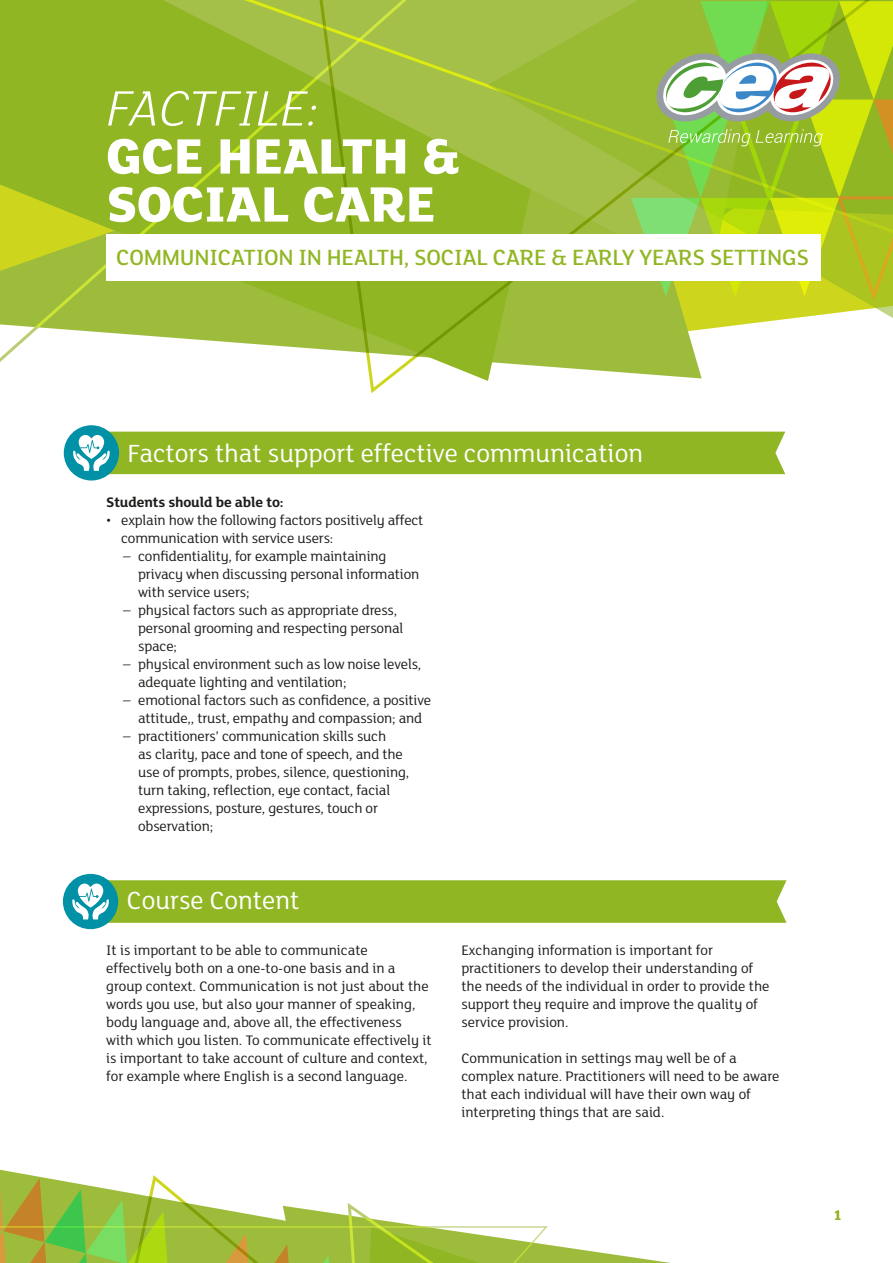
<style>
.page{position:relative;width:893px;height:1263px;background:#fff}
.page>*{position:absolute;margin:0;border:0;box-sizing:border-box;transform-origin:0 0}
.t1{font:800 54px/48px "FS Lola";color:#fff}
.t2{font:italic 300 54px "FS Lola";color:#fff}
.t3{font:27px "FS Lola";color:#fff}
.t4{font:500 24px "FS Lola";letter-spacing:-.01em;color:#91b623}
.t5{font:15px/18px "FS Lola";letter-spacing:-.01em;color:#1d1d1b}
.t6{font:700 15px "FS Lola";letter-spacing:-.01em;color:#1d1d1b}
.t7{font:700 15px "FS Lola";color:#91b623}
</style>
<div class="page">
<svg style="left:0;top:1169px;width:671px;height:94px"></svg>
<svg style="left:0;top:0;width:313px;height:362px;background:#a0bf3a"></svg>
<svg style="left:313px;top:0;width:580px;height:393px"></svg>
<svg style="left:631px;top:1px;width:262px;height:301px;background:#a8c83f"></svg>
<div style="left:106px;top:234px;width:715px;height:47px;background:#fff"></div>
<div style="left:64px;top:425px;width:55px;height:55px;background:#0091a7;border-radius:50%"></div>
<div style="left:73px;top:432px;width:712px;height:42px;background:#91b623"></div>
<div style="left:63px;top:874px;width:55px;height:55px;background:#0091a7;border-radius:50%"></div>
<svg style="left:72px;top:880px;width:714px;height:43px;background:#8fb730"></svg>
<h1 class="t2" style="left:106px;top:73px;width:214px">FACTFILE:</h1>
<h1 class="t1" style="left:106px;top:129px;width:356px">GCE HEALTH &amp;<br>SOCIAL CARE</h1>
<h3 class="t4" style="left:116px;top:242px;width:694px">COMMUNICATION IN HEALTH, SOCIAL CARE &amp; EARLY YEARS SETTINGS</h3>
<h2 class="t3" style="left:128px;top:435px;width:517px">Factors that support effective communication</h2>
<p class="t6" style="left:106px;top:491px;width:179px">Students should be able to:</p>
<p class="t5" style="left:121px;top:510px;width:304px;text-indent:-15px">• explain how the following factors positively affect communication with service users:</p>
<p class="t5" style="left:138px;top:546px;width:283px;text-indent:-15px">– confidentiality, for example maintaining privacy when discussing personal information with service users;</p>
<p class="t5" style="left:138px;top:600px;width:267px;text-indent:-15px">– physical factors such as appropriate dress, personal grooming and respecting personal space;</p>
<p class="t5" style="left:138px;top:654px;width:285px;text-indent:-15px">– physical environment such as low noise levels, adequate lighting and ventilation;</p>
<p class="t5" style="left:123px;top:690px;width:309px;text-align:center">– emotional factors such as confidence, a positive attitude,, trust, empathy and compassion; and</p>
<p class="t5" style="left:138px;top:726px;width:273px;text-indent:-15px">– practitioners’ communication skills such<br>as clarity, pace and tone of speech, and the use of prompts, probes, silence, questioning, turn taking, reflection, eye contact, facial expressions, posture, gestures, touch or observation;</p>
<h2 class="t3" style="left:127px;top:883px;width:174px">Course Content</h2>
<p class="t5" style="left:106px;top:941px;width:327px">It is important to be able to communicate effectively both on a one-to-one basis and in a group context. Communication is not just about the words you use, but also your manner of speaking, body language and, above all, the effectiveness with which you listen. To communicate effectively it is important to take account of culture and context, for example where English is a second language.</p>
<p class="t5" style="left:461px;top:941px;width:310px">Exchanging information is important for practitioners to develop their understanding of the needs of the individual in order to provide the support they require and improve the quality of service provision.</p>
<p class="t5" style="left:461px;top:1049px;width:320px">Communication in settings may well be of a complex nature. Practitioners will need to be aware that each individual will have their own way of interpreting things that are said.</p>
<p class="t7" style="left:834px;top:1205px;width:10px">1</p>
</div>
